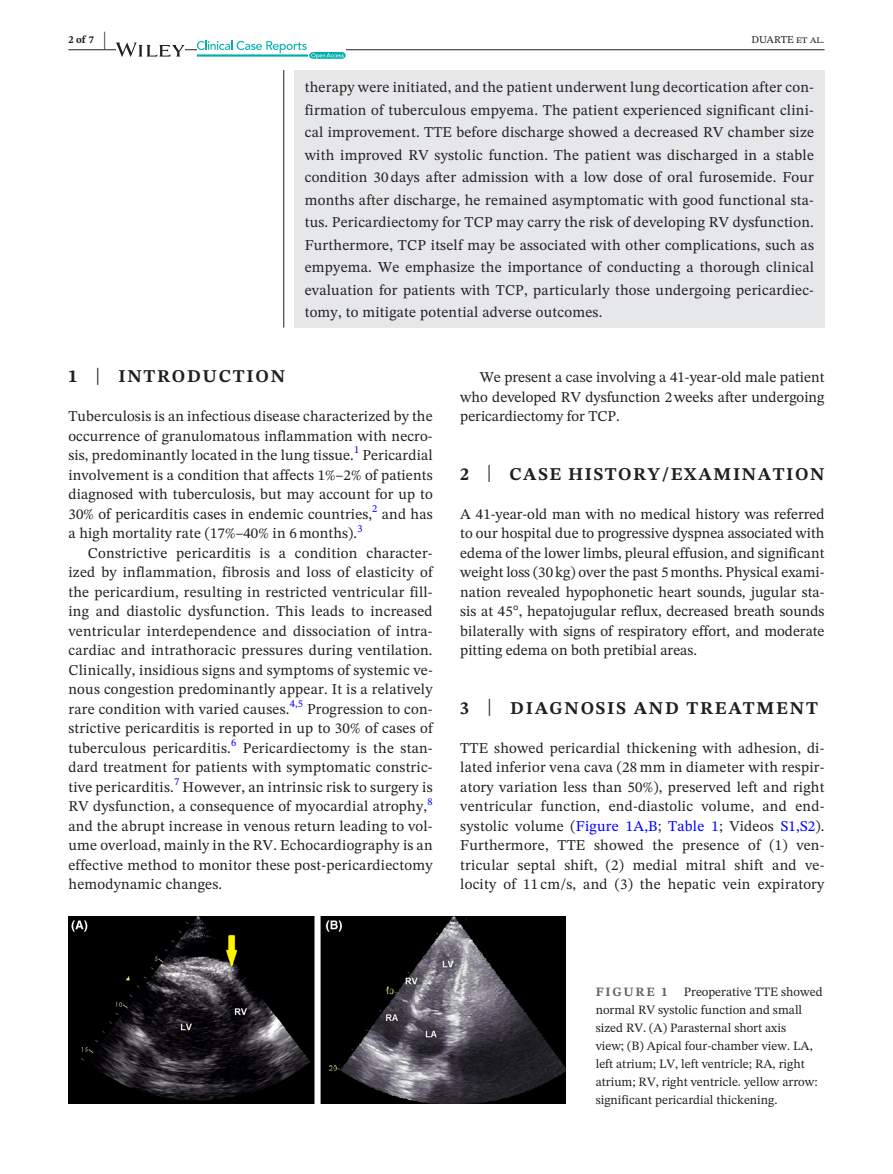
<style>
.page{position:relative;width:893px;height:1174px;background:#fff}
.page>*{position:absolute;margin:0;border:0;box-sizing:border-box;transform-origin:0 0}
.t1{font:700 18px "STIX Two Text";letter-spacing:.1em;color:#231f20}
.t2{font:15px/19.5px "STIX Two Text";letter-spacing:.015em;color:#231f20;text-align:justify}
.t3{font:12.75px/18px "STIX Two Text";color:#231f20}
.t4{font:700 12.75px "STIX Two Text";letter-spacing:.14em;color:#636366}
.t5{font:10.5px "STIX Two Text";color:#231f20}
.t6{font:10.5px "STIX Two Text";color:#00f}
.t7{font:700 10.5px "STIX Two Text";color:#231f20}
.s1{font-size:21px}
.s2{font-weight:400;font-size:23.7px}
.s3{color:#00f}
</style>
<div class="page">
<hr style="left:68px;top:49px;width:756px;height:1px;background:#231f20">
<svg style="left:116px;top:43px;width:69px;height:14px"></svg>
<svg style="left:197px;top:41px;width:149px;height:18px"></svg>
<div style="left:294px;top:70px;width:530px;height:257px;background:#e6e7e9"></div>
<hr style="left:283px;top:70px;width:1px;height:257px;background:#231f20">
<img style="left:68px;top:916px;width:498px;height:188px">
<p class="t7" style="left:68px;top:32px;width:39px">2 of 7 <span class="s1">|</span></p>
<p class="t5" style="left:752px;top:32px;width:74px">DUARTE et al.</p>
<p class="t2" style="left:305px;top:76px;width:511px;line-height:22.5px">therapy were initiated, and the patient underwent lung decortication after con&shy;firmation of tuberculous empyema. The patient experienced significant clini&shy;cal improvement. TTE before discharge showed a decreased RV chamber size with improved RV systolic function. The patient was discharged in a stable condition 30 days after admission with a low dose of oral furosemide. Four months after discharge, he remained asymptomatic with good functional sta&shy;tus. Pericardiectomy for TCP may carry the risk of developing RV dysfunction.<br>Furthermore, TCP itself may be associated with other complications, such as empyema. We emphasize the importance of conducting a thorough clinical evaluation for patients with TCP, particularly those undergoing pericardiec&shy;tomy, to mitigate potential adverse outcomes.</p>
<p class="t1" style="left:68px;top:363px;width:218px">1 <span class="s2">|</span> INTRODUCTION</p>
<p class="t2" style="left:68px;top:406px;width:366px">Tuberculosis is an infectious disease characterized by the occurrence of granulomatous inflammation with necro&shy;sis, predominantly located in the lung tissue.</p>
<p class="t6" style="left:354px;top:442px;width:7px">1</p>
<p class="t2" style="left:68px;top:445px;width:366px;text-indent:294px">Pericardial involvement is a condition that affects 1%–2% of patients diagnosed with tuberculosis, but may account for up to 30% of pericarditis cases in endemic countries,</p>
<p class="t6" style="left:372px;top:501px;width:7px">2</p>
<p class="t2" style="left:382px;top:504px;width:52px">and has</p>
<p class="t2" style="left:68px;top:523px;width:290px">a high mortality rate (17%–40% in 6 months).</p>
<p class="t6" style="left:357px;top:520px;width:7px">3</p>
<p class="t2" style="left:68px;top:543px;width:366px;text-indent:20px">Constrictive pericarditis is a condition character&shy;ized by inflammation, fibrosis and loss of elasticity of the pericardium, resulting in restricted ventricular fill&shy;ing and diastolic dysfunction. This leads to increased ventricular interdependence and dissociation of intra&shy;cardiac and intrathoracic pressures during ventilation.<br>Clinically, insidious signs and symptoms of systemic ve&shy;nous congestion predominantly appear. It is a relatively rare condition with varied causes.</p>
<p class="t6" style="left:290px;top:696px;width:15px">4,5</p>
<p class="t2" style="left:68px;top:699px;width:366px;text-indent:239px">Progression to con&shy;strictive pericarditis is reported in up to 30% of cases of tuberculous pericarditis.</p>
<p class="t6" style="left:231px;top:735px;width:7px">6</p>
<p class="t2" style="left:68px;top:738px;width:366px;text-indent:174px">Pericardiectomy is the stan&shy;dard treatment for patients with symptomatic constric&shy;tive pericarditis.</p>
<p class="t6" style="left:174px;top:774px;width:7px">7</p>
<p class="t2" style="left:68px;top:777px;width:366px;text-indent:114px">However, an intrinsic risk to surgery is<br>RV dysfunction, a consequence of myocardial atrophy,</p>
<p class="t6" style="left:427px;top:793px;width:7px">8</p>
<p class="t2" style="left:68px;top:816px;width:366px">and the abrupt increase in venous return leading to vol&shy;ume overload, mainly in the RV. Echocardiography is an effective method to monitor these post-pericardiectomy hemodynamic changes.</p>
<p class="t2" style="left:460px;top:367px;width:366px;text-indent:20px">We present a case involving a 41-year-old male patient who developed RV dysfunction 2weeks after undergoing pericardiectomy for TCP.</p>
<p class="t1" style="left:460px;top:461px;width:366px">2 <span class="s2">|</span> CASE HISTORY/EXAMINATION</p>
<p class="t2" style="left:460px;top:504px;width:366px">A 41-year-old man with no medical history was referred to our hospital due to progressive dyspnea associated with edema of the lower limbs, pleural effusion, and significant weight loss (30kg) over the past 5months. Physical exami&shy;nation revealed hypophonetic heart sounds, jugular sta&shy;sis at 45°, hepatojugular reflux, decreased breath sounds bilaterally with signs of respiratory effort, and moderate pitting edema on both pretibial areas.</p>
<p class="t1" style="left:460px;top:695px;width:359px">3 <span class="s2">|</span> DIAGNOSIS AND TREATMENT</p>
<p class="t2" style="left:460px;top:738px;width:366px">TTE showed pericardial thickening with adhesion, di&shy;lated inferior vena cava (28 mm in diameter with respir&shy;atory variation less than 50%), preserved left and right ventricular function, end-diastolic volume, and end&shy;systolic volume (<span class="s3">Figure 1A,B</span>; <span class="s3">Table 1</span>; Videos <span class="s3">S1,S2</span>).<br>Furthermore, TTE showed the presence of (1) ven&shy;tricular septal shift, (2) medial mitral shift and ve&shy;locity of 11 cm/s, and (3) the hepatic vein expiratory</p>
<p class="t3" style="left:596px;top:982px;width:228px;text-indent:88px">Preoperative TTE showed normal RV systolic function and small sized RV. (A) Parasternal short axis<br>view; (B) Apical four-chamber view. LA, left atrium; LV, left ventricle; RA, right atrium; RV, right ventricle. yellow arrow: significant pericardial thickening.</p>
<p class="t4" style="left:596px;top:982px;width:73px">FIGURE 1</p>
</div>
